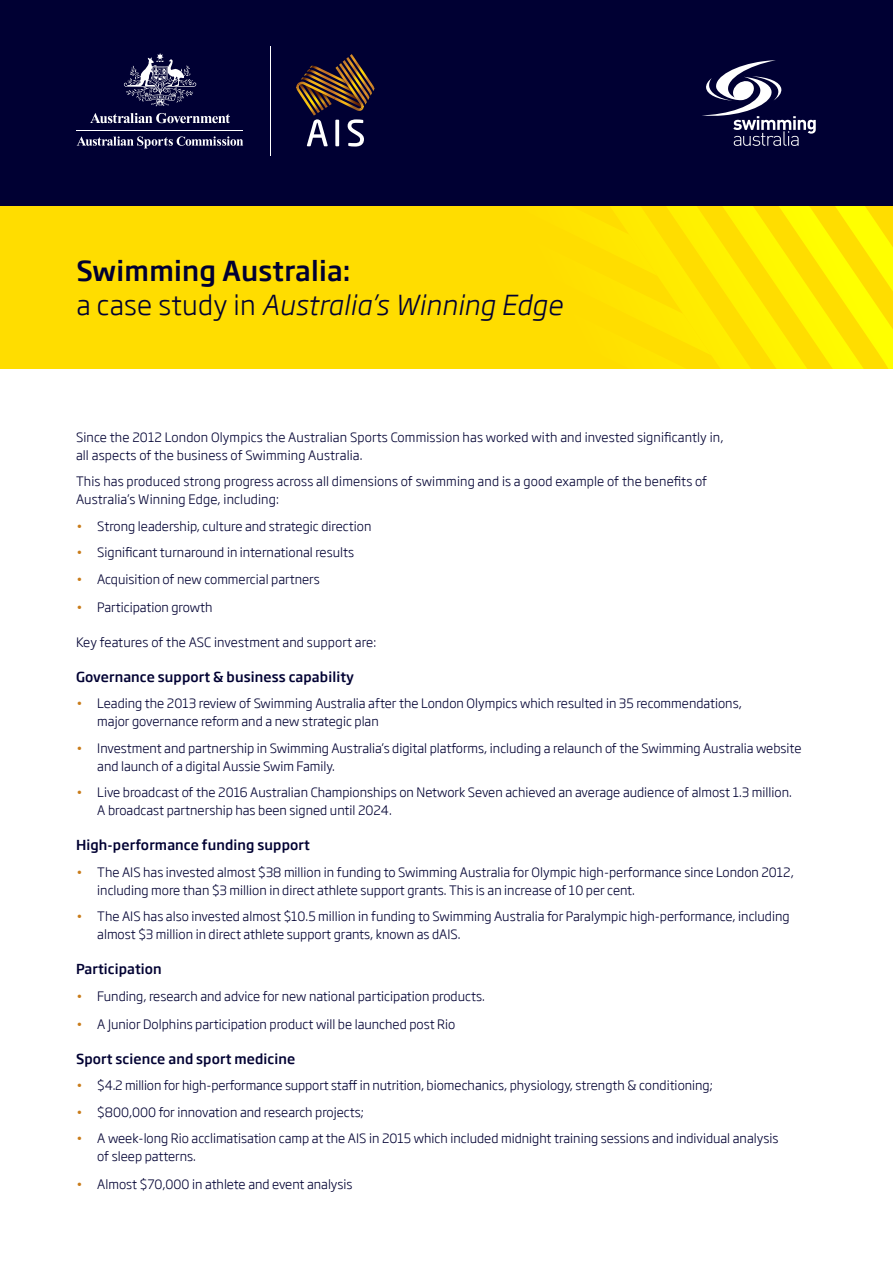
<style>
.page{position:relative;width:893px;height:1263px;background:#fff}
.page>*{position:absolute;margin:0;border:0;box-sizing:border-box;transform-origin:0 0}
.SS_Main_heading{font:italic 300 27px/34.5px "Soho Gothic Std";letter-spacing:.01em;color:#000032}
.SUB{font:500 13.5px "Soho Gothic Std";letter-spacing:.01em;color:#000032}
.PSA_BODY{font:300 12.75px/18px "Soho Gothic Std";color:#000032}
.s1{font-weight:500;font-style:normal}
.s2{font-style:normal}
.s3{color:#c97c1a}
</style>
<div class="page">
<div style="left:0;top:206px;width:893px;height:163px;background:#fd0"></div>
<svg style="left:751px;top:206px;width:142px;height:163px"></svg>
<img style="left:611px;top:206px;width:140px;height:163px">
<div style="left:0;top:0;width:893px;height:206px;background:#003"></div>
<hr style="left:270px;top:46px;width:1px;height:110px;background:#fff">
<svg style="left:90px;top:113px;width:140px;height:10px"></svg>
<svg style="left:124px;top:53px;width:72px;height:53px"></svg>
<hr style="left:77px;top:130px;width:166px;height:1px;background:#fff">
<svg style="left:77px;top:136px;width:166px;height:12px"></svg>
<svg style="left:307px;top:119px;width:21px;height:27px"></svg>
<svg style="left:335px;top:120px;width:4px;height:26px"></svg>
<svg style="left:348px;top:119px;width:16px;height:28px"></svg>
<img style="left:311px;top:111px;width:5px;height:5px">
<svg style="left:296px;top:54px;width:78px;height:57px"></svg>
<img style="left:298px;top:82px;width:37px;height:17px">
<svg style="left:702px;top:60px;width:114px;height:86px"></svg>
<p class="SS_Main_heading" style="left:77px;top:254px;width:487px"><span class="s1">Swimming Australia:<br></span><span class="s2">a case study in</span> Australia’s Winning Edge</p>
<p class="PSA_BODY" style="left:76px;top:428px;width:649px">Since the 2012 London Olympics the Australian Sports Commission has worked with and invested significantly in, all aspects of the business of Swimming Australia.</p>
<p class="PSA_BODY" style="left:76px;top:473px;width:633px">This has produced strong progress across all dimensions of swimming and is a good example of the benefits of<br>Australia’s Winning Edge, including:</p>
<p class="PSA_BODY" style="left:76px;top:517px;width:297px"><span class="s3">•</span> Strong leadership, culture and strategic direction</p>
<p class="PSA_BODY" style="left:76px;top:544px;width:280px"><span class="s3">•</span> Significant turnaround in international results</p>
<p class="PSA_BODY" style="left:76px;top:570px;width:245px"><span class="s3">•</span> Acquisition of new commercial partners</p>
<p class="PSA_BODY" style="left:76px;top:598px;width:138px"><span class="s3">•</span> Participation growth</p>
<p class="PSA_BODY" style="left:76px;top:633px;width:302px">Key features of the ASC investment and support are:</p>
<p class="SUB" style="left:76px;top:668px;width:280px">Governance support &amp; business capability</p>
<p class="PSA_BODY" style="left:97px;top:695px;width:646px;text-indent:-21px"><span class="s3">•</span> Leading the 2013 review of Swimming Australia after the London Olympics which resulted in 35 recommendations, major governance reform and a new strategic plan</p>
<p class="PSA_BODY" style="left:97px;top:739px;width:706px;text-indent:-21px"><span class="s3">•</span> Investment and partnership in Swimming Australia’s digital platforms, including a relaunch of the Swimming Australia website and launch of a digital Aussie Swim Family.</p>
<p class="PSA_BODY" style="left:97px;top:784px;width:696px;text-indent:-21px"><span class="s3">•</span> Live broadcast of the 2016 Australian Championships on Network Seven achieved an average audience of almost 1.3 million.<br>A broadcast partnership has been signed until 2024.</p>
<p class="SUB" style="left:76px;top:836px;width:235px">High-performance funding support</p>
<p class="PSA_BODY" style="left:97px;top:863px;width:698px;text-indent:-21px"><span class="s3">•</span> The AIS has invested almost $38 million in funding to Swimming Australia for Olympic high-performance since London 2012, including more than $3 million in direct athlete support grants. This is an increase of 10 per cent.</p>
<p class="PSA_BODY" style="left:97px;top:908px;width:694px;text-indent:-21px"><span class="s3">•</span> The AIS has also invested almost $10.5 million in funding to Swimming Australia for Paralympic high-performance, including almost $3 million in direct athlete support grants, known as dAIS.</p>
<p class="SUB" style="left:76px;top:960px;width:87px">Participation</p>
<p class="PSA_BODY" style="left:76px;top:987px;width:410px"><span class="s3">•</span> Funding, research and advice for new national participation products.</p>
<p class="PSA_BODY" style="left:76px;top:1015px;width:381px"><span class="s3">•</span> A Junior Dolphins participation product will be launched post Rio</p>
<p class="SUB" style="left:76px;top:1050px;width:221px">Sport science and sport medicine</p>
<p class="PSA_BODY" style="left:76px;top:1077px;width:638px"><span class="s3">•</span> $4.2 million for high-performance support staff in nutrition, biomechanics, physiology, strength &amp; conditioning;</p>
<p class="PSA_BODY" style="left:76px;top:1103px;width:289px"><span class="s3">•</span> $800,000 for innovation and research projects;</p>
<p class="PSA_BODY" style="left:97px;top:1130px;width:683px;text-indent:-21px"><span class="s3">•</span> A week-long Rio acclimatisation camp at the AIS in 2015 which included midnight training sessions and individual analysis of sleep patterns.</p>
<p class="PSA_BODY" style="left:76px;top:1176px;width:278px"><span class="s3">•</span> Almost $70,000 in athlete and event analysis</p>
</div>
